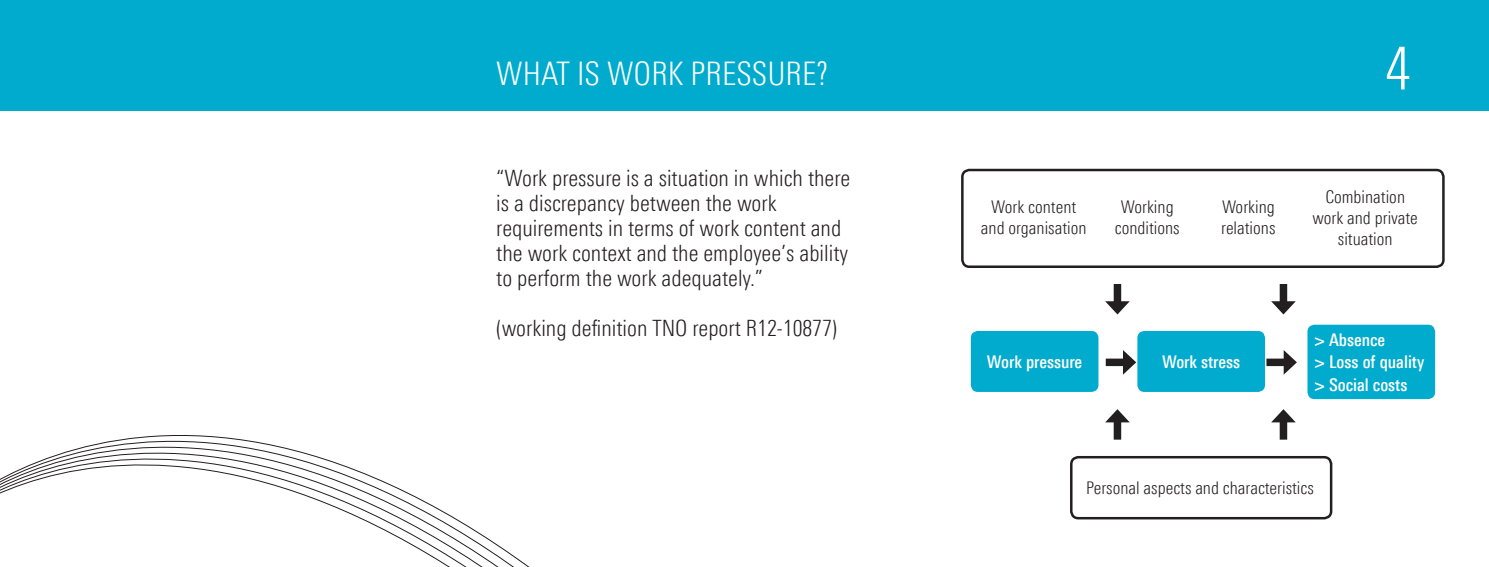
<style>
.page{position:relative;width:1489px;height:567px;background:#fff}
.page>*{position:absolute;margin:0;border:0;box-sizing:border-box;transform-origin:0 0}
.t1{font:300 60px "Linotype Univers 320 Cn";color:#fff}
.Pagina_titel{font:300 32.5px "Linotype Univers 320 Cn";color:#fff}
.Inleiding{font:300 22.5px/25px "Linotype Univers 320 Cn";color:#231f20}
.Schema{font:300 17.5px/21px "Linotype Univers 320 Cn";color:#231f20;text-align:center}
.Schema-2{font:500 17.5px "Linotype Univers 520 Cn";color:#fff}
</style>
<div class="page">
<svg style="left:0;top:261px;width:1333px;height:306px"></svg>
<div style="left:0;top:0;width:1488px;height:110px;background:#00abcd"></div>
<div style="left:970px;top:331px;width:128px;height:61px;background:#00abcd;border-radius:7px"></div>
<div style="left:1137px;top:331px;width:127px;height:61px;background:#00abcd;border-radius:7px"></div>
<div style="left:1069px;top:456px;width:263px;height:63px;border:2px solid #231f20;border-radius:7px"></div>
<div style="left:961px;top:169px;width:483px;height:99px;border:2px solid #231f20;border-radius:7px"></div>
<div style="left:1307px;top:325px;width:127px;height:74px;background:#00abcd;border-radius:7px"></div>
<div style="left:1105px;top:359px;width:20px;height:7px;background:#231f20"></div>
<svg style="left:1122px;top:350px;width:14px;height:25px"></svg>
<div style="left:1113px;top:419px;width:8px;height:21px;background:#231f20"></div>
<svg style="left:1105px;top:409px;width:24px;height:13px"></svg>
<div style="left:1113px;top:284px;width:8px;height:20px;background:#231f20"></div>
<svg style="left:1105px;top:301px;width:24px;height:13px"></svg>
<div style="left:1279px;top:419px;width:8px;height:21px;background:#231f20"></div>
<svg style="left:1270px;top:409px;width:25px;height:13px"></svg>
<div style="left:1279px;top:284px;width:8px;height:20px;background:#231f20"></div>
<svg style="left:1270px;top:301px;width:25px;height:13px"></svg>
<div style="left:1266px;top:359px;width:20px;height:7px;background:#231f20"></div>
<svg style="left:1283px;top:350px;width:13px;height:25px"></svg>
<p class="Pagina_titel" style="left:496px;top:55px;width:333px">WHAT IS WORK PRESSURE?</p>
<p class="Inleiding" style="left:496px;top:166px;width:355px">“Work pressure is a situation in which there is a discrepancy between the work</p>
<p class="Inleiding" style="left:496px;top:216px;width:353px">requirements in terms of work content and the work context and the employee’s ability to perform the work adequately.”</p>
<p class="Inleiding" style="left:496px;top:316px;width:342px">(working definition TNO report R12-10877)</p>
<p class="t1" style="left:1384px;top:34px;width:28px">4</p>
<p class="Schema" style="left:980px;top:196px;width:107px">Work content and organisation</p>
<p class="Schema" style="left:1120px;top:196px;width:54px">Working</p>
<p class="Schema" style="left:1114px;top:217px;width:66px">conditions</p>
<p class="Schema" style="left:1221px;top:196px;width:54px">Working</p>
<p class="Schema" style="left:1221px;top:217px;width:56px">relations</p>
<p class="Schema-2" style="left:986px;top:351px;width:97px">Work pressure</p>
<p class="Schema-2" style="left:1162px;top:351px;width:79px">Work stress</p>
<p class="Schema" style="left:1312px;top:186px;width:107px">Combination work and private situation</p>
<p class="Schema-2" style="left:1314px;top:329px;width:72px">&gt; Absence</p>
<p class="Schema-2" style="left:1314px;top:352px;width:111px">&gt; Loss of quality</p>
<p class="Schema-2" style="left:1314px;top:374px;width:94px">&gt; Social costs</p>
<p class="Schema" style="left:1086px;top:477px;width:229px">Personal aspects and characteristics</p>
</div>
